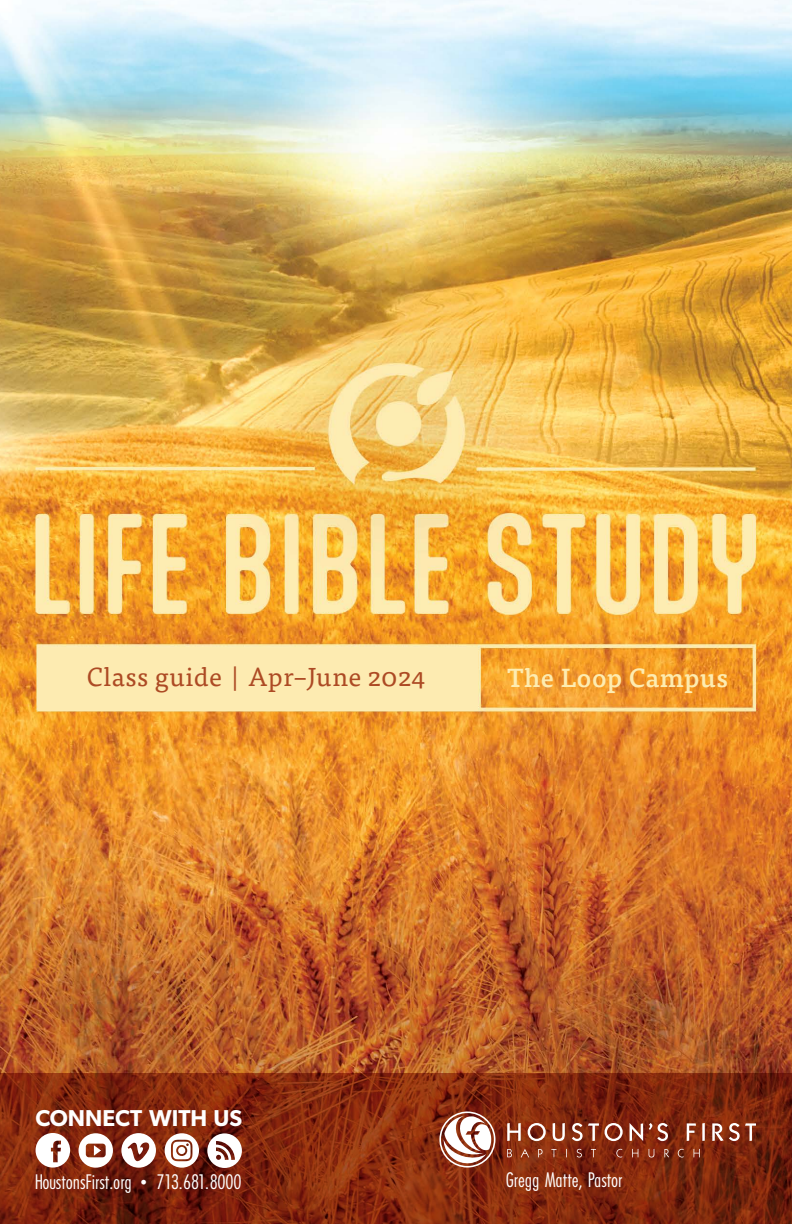
<style>
.page{position:relative;width:792px;height:1224px;background:#fff}
.page>*{position:absolute;margin:0;border:0;box-sizing:border-box;transform-origin:0 0}
.t1{font:26px "Tisa Pro";letter-spacing:.02em;color:#ad4a24}
.t2{font:500 26px "Tisa Pro";letter-spacing:.02em;color:#fdecb1}
.t3{font:600 23px "Gibson";color:#fff}
.t4{font:22px "Futura PT Cond";color:#fff}
.s1{font-size:17.2px}
</style>
<div class="page">
<img style="left:0;top:0;width:792px;height:1074px">
<svg style="left:0;top:1074px;width:792px;height:150px;background:#80270d"></svg>
<svg style="left:439px;top:1112px;width:56px;height:56px"></svg>
<svg style="left:507px;top:1123px;width:14px;height:18px"></svg>
<svg style="left:528px;top:1123px;width:18px;height:18px"></svg>
<svg style="left:553px;top:1123px;width:12px;height:18px"></svg>
<svg style="left:572px;top:1123px;width:27px;height:18px"></svg>
<svg style="left:605px;top:1123px;width:18px;height:18px"></svg>
<svg style="left:630px;top:1123px;width:13px;height:18px"></svg>
<svg style="left:649px;top:1123px;width:19px;height:18px"></svg>
<svg style="left:687px;top:1123px;width:9px;height:18px"></svg>
<hr style="left:702px;top:1123px;width:3px;height:18px;background:#fff">
<svg style="left:712px;top:1123px;width:44px;height:18px"></svg>
<svg style="left:507px;top:1149px;width:5px;height:8px"></svg>
<svg style="left:521px;top:1149px;width:8px;height:9px"></svg>
<svg style="left:538px;top:1149px;width:5px;height:8px"></svg>
<svg style="left:551px;top:1149px;width:6px;height:8px"></svg>
<svg style="left:577px;top:1149px;width:5px;height:9px"></svg>
<svg style="left:591px;top:1149px;width:5px;height:8px"></svg>
<svg style="left:616px;top:1149px;width:6px;height:9px"></svg>
<svg style="left:632px;top:1149px;width:6px;height:8px"></svg>
<svg style="left:649px;top:1149px;width:5px;height:9px"></svg>
<svg style="left:664px;top:1149px;width:5px;height:8px"></svg>
<svg style="left:678px;top:1149px;width:6px;height:9px"></svg>
<svg style="left:694px;top:1149px;width:6px;height:8px"></svg>
<div style="left:38px;top:648px;width:439px;height:63px;background:#fdebb1"></div>
<svg style="left:207px;top:1133px;width:35px;height:35px"></svg>
<svg style="left:121px;top:1133px;width:35px;height:35px"></svg>
<svg style="left:36px;top:1133px;width:34px;height:35px"></svg>
<svg style="left:165px;top:1133px;width:34px;height:35px"></svg>
<svg style="left:79px;top:1133px;width:34px;height:35px"></svg>
<p class="t1" style="left:87px;top:658px;width:340px">Class guide | Apr–June 2024</p>
<p class="t2" style="left:507px;top:658px;width:222px">The Loop Campus</p>
<p class="t3" style="left:36px;top:1105px;width:208px">CONNECT WITH US</p>
<p class="t4" style="left:35px;top:1169px;width:208px">HoustonsFirst.org <span class="s1">•</span> 713.681.8000</p>
<p class="t4" style="left:506px;top:1167px;width:118px">Gregg Matte, Pastor</p>
</div>
